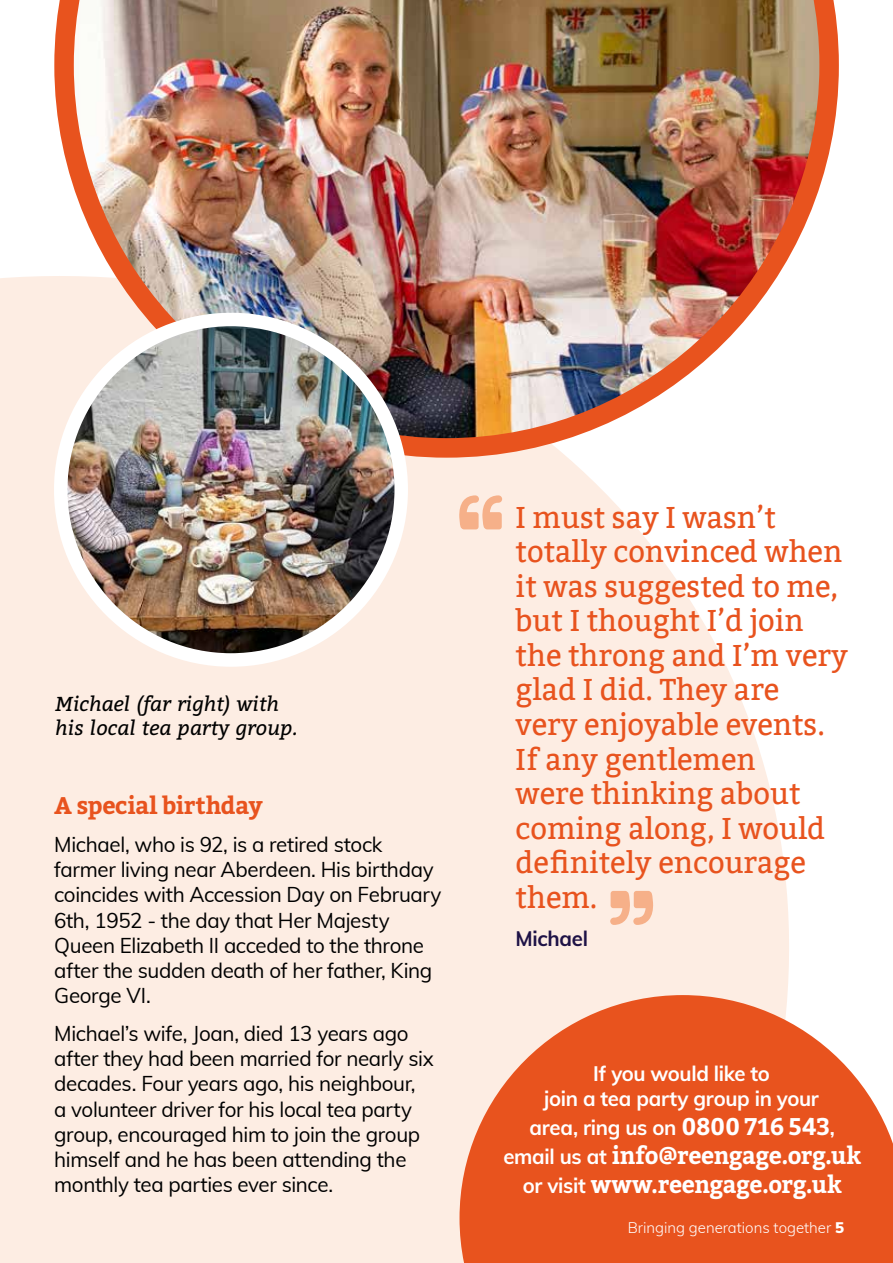
<style>
.page{position:relative;width:893px;height:1263px;background:#fff}
.page>*{position:absolute;margin:0;border:0;box-sizing:border-box;transform-origin:0 0}
.t1{font:30px/34.5px "Bitter";color:#e8531e}
.t2{font:700 24px/28.8px "Bitter";letter-spacing:-.02em;color:#fff;text-align:center}
.t3{font:700 24px "Bitter";letter-spacing:-.01em;color:#e8531e}
.t4{font:21px/25.2px "Muli";letter-spacing:-.015em;color:#000}
.t5{font:700 21px/25.2px "Muli";letter-spacing:-.015em;color:#fff;text-align:center}
.t6{font:700 21px "Muli";letter-spacing:-.015em;color:#1e1246}
.t7{font:italic 20.25px/24.3px "Bitter";color:#000}
.t8{font:300 15px "Muli";color:#fff}
.s1{font-family:"Bitter";font-size:24px}
.s2{font-family:"Muli";font-size:21px}
.s3{font-weight:900}
</style>
<div class="page">
<div style="left:0;top:276px;width:789px;height:987px;background:#fdede3"></div>
<img style="left:54px;top:0;width:785px;height:458px">
<svg style="left:459px;top:495px;width:43px;height:34px"></svg>
<svg style="left:610px;top:891px;width:43px;height:34px"></svg>
<img style="left:61px;top:322px;width:340px;height:336px">
<div style="left:54px;top:313px;width:354px;height:354px;border:14px solid #fff;border-radius:50%"></div>
<svg style="left:459px;top:995px;width:434px;height:268px;fill:#e8531e"></svg>
<p class="t7" style="left:55px;top:690px;width:243px">Michael (far right) with his local tea party group.</p>
<p class="t3" style="left:54px;top:791px;width:210px">A special birthday</p>
<p class="t4" style="left:54px;top:831px;width:389px">Michael, who is 92, is a retired stock farmer living near Aberdeen. His birthday coincides with Accession Day on February 6th, 1952 - the day that Her Majesty Queen Elizabeth II acceded to the throne after the sudden death of her father, King George VI.</p>
<p class="t4" style="left:54px;top:1020px;width:381px">Michael’s wife, Joan, died 13 years ago after they had been married for nearly six decades. Four years ago, his neighbour,<br>a volunteer driver for his local tea party group, encouraged him to join the group himself and he has been attending the monthly tea parties ever since.</p>
<p class="t1" style="left:516px;top:501px;width:334px">I must say I wasn’t totally convinced when it was suggested to me, but I thought I’d join the throng and I’m very glad I did. They are very enjoyable events.<br>If any gentlemen<br>were thinking about coming along, I would definitely encourage them.</p>
<p class="t6" style="left:516px;top:923px;width:74px">Michael</p>
<p class="t5" style="left:544px;top:1060px;width:276px">If you would like to<br>join a tea party group in your</p>
<p class="t5" style="left:530px;top:1114px;width:307px">area, ring us on <span class="s1">0800 716 543</span>,</p>
<p class="t2" style="left:503px;top:1141px;width:359px"><span class="s2">email us at</span> info@reengage.org.uk <span class="s2">or visit</span> www.reengage.org.uk</p>
<p class="t8" style="left:628px;top:1217px;width:218px">Bringing generations together <span class="s3">5</span></p>
</div>
